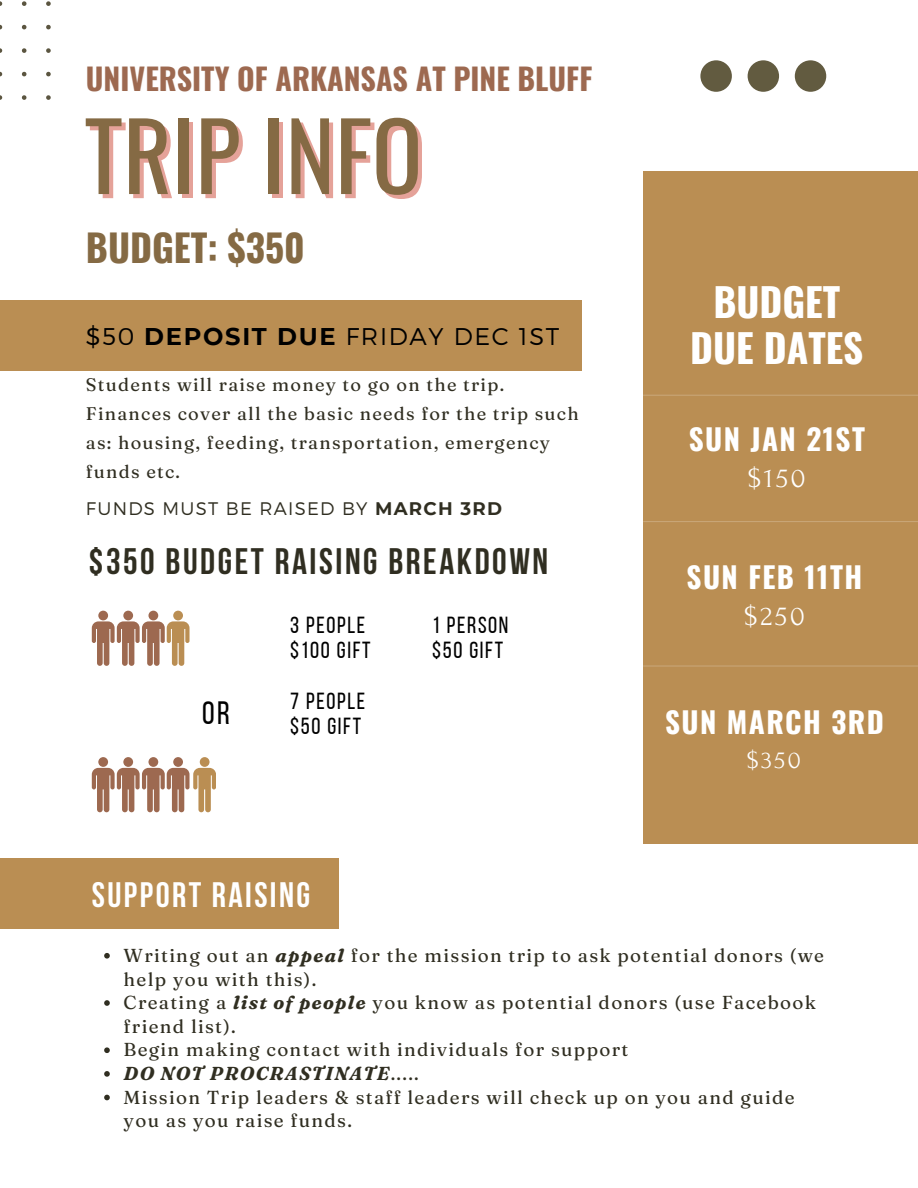
<style>
.page{position:relative;width:918px;height:1188px;background:#fff}
.page>*{position:absolute;margin:0;border:0;box-sizing:border-box;transform-origin:0 0}
.t1{font:93.45px "Oswald";letter-spacing:.005em;color:#856a44}
.t2{font:700 39.15px "Oswald";color:#fff}
.t3{font:700 37.5px "Oswald";color:#856a44}
.t4{font:700 36.75px "Bebas Neue";letter-spacing:.07em;color:#302e21}
.t5{font:700 35.25px "Bebas Neue";letter-spacing:.07em;color:#fff}
.t6{font:32.25px "Bebas Neue";color:#000}
.t7{font:700 30px "Oswald";color:#9d6950}
.t8{font:700 29.1px "Oswald";letter-spacing:.05em;color:#fff}
.t9{font:27.75px "Forum";letter-spacing:.1em;color:#fff}
.t10{font:24.6px "Forum";color:#fff}
.t11{font:300 24.15px "Montserrat";letter-spacing:.07em;color:#000}
.t12{font:23.25px "Bebas Neue";letter-spacing:.07em;color:#000}
.t13{font:18.75px/23.7px "Fraunces 9 pt";letter-spacing:.07em;color:#302e21}
.t14{font:italic 700 18.75px "Fraunces 9 pt";letter-spacing:.07em;color:#302e21}
.t15{font:18.15px/29.2px "Fraunces 9 pt";letter-spacing:.07em;color:#302e21}
.t16{font:300 18.15px "Montserrat";letter-spacing:.07em;color:#302e21}
.s1{font-weight:700}
.s2{font-weight:700;font-style:italic}
.s3{font-weight:400;font-style:normal}
</style>
<div class="page">
<svg style="left:700px;top:60px;width:126px;height:32px"></svg>
<svg style="left:0;top:1px;width:51px;height:99px"></svg>
<div style="left:643px;top:171px;width:275px;height:673px;background:#ba8e53"></div>
<hr style="left:643px;top:395px;width:275px;height:1px;background:#fff">
<hr style="left:643px;top:521px;width:275px;height:1px;background:#fff">
<hr style="left:643px;top:665px;width:275px;height:2px;background:#fff">
<div style="left:98px;top:611px;width:10px;height:9px;background:#9d6950;border-radius:50%"></div>
<div style="left:123px;top:611px;width:10px;height:9px;background:#9d6950;border-radius:50%"></div>
<div style="left:148px;top:611px;width:10px;height:9px;background:#9d6950;border-radius:50%"></div>
<div style="left:173px;top:611px;width:10px;height:9px;background:#ba8e53;border-radius:50%"></div>
<svg style="left:92px;top:621px;width:98px;height:45px"></svg>
<div style="left:98px;top:757px;width:10px;height:10px;background:#9d6950;border-radius:50%"></div>
<div style="left:123px;top:757px;width:10px;height:10px;background:#9d6950;border-radius:50%"></div>
<div style="left:200px;top:757px;width:10px;height:10px;background:#ba8e53;border-radius:50%"></div>
<div style="left:148px;top:757px;width:10px;height:10px;background:#9d6950;border-radius:50%"></div>
<div style="left:173px;top:757px;width:10px;height:10px;background:#9d6950;border-radius:50%"></div>
<svg style="left:92px;top:768px;width:124px;height:44px"></svg>
<div style="left:0;top:300px;width:582px;height:71px;background:#ba8e53"></div>
<div style="left:0;top:859px;width:339px;height:70px;background:#ba8e53"></div>
<svg style="left:104px;top:953px;width:6px;height:6px"></svg>
<svg style="left:104px;top:1000px;width:6px;height:6px"></svg>
<svg style="left:104px;top:1047px;width:6px;height:6px"></svg>
<svg style="left:104px;top:1071px;width:6px;height:6px"></svg>
<svg style="left:104px;top:1095px;width:6px;height:5px"></svg>
<p class="t7" style="left:86px;top:55px;width:508px">UNIVERSITY OF ARKANSAS AT PINE BLUFF</p>
<p class="t1" style="left:84px;top:83px;width:339px">TRIP INFO</p>
<p class="t3" style="left:86px;top:218px;width:220px">BUDGET: $350</p>
<p class="t11" style="left:86px;top:320px;width:475px">$50 <span class="s1">DEPOSIT DUE</span> FRIDAY DEC 1ST</p>
<p class="t15" style="left:86px;top:370px;width:494px">Students will raise money to go on the trip.<br>Finances cover all the basic needs for the trip such as: housing, feeding, transportation, emergency funds etc.</p>
<p class="t16" style="left:86px;top:496px;width:418px">FUNDS MUST BE RAISED BY <span class="s1">MARCH 3RD</span></p>
<p class="t4" style="left:89px;top:546px;width:461px">$350 BUDGET RAISING BREAKDOWN</p>
<p class="t6" style="left:202px;top:700px;width:29px">OR</p>
<p class="t12" style="left:290px;top:616px;width:76px">3 PEOPLE</p>
<p class="t12" style="left:290px;top:641px;width:82px">$100 GIFT</p>
<p class="t12" style="left:290px;top:692px;width:76px">7 PEOPLE</p>
<p class="t12" style="left:290px;top:717px;width:72px">$50 GIFT</p>
<p class="t5" style="left:92px;top:880px;width:220px">SUPPORT RAISING</p>
<p class="t12" style="left:432px;top:616px;width:78px">1 PERSON</p>
<p class="t12" style="left:432px;top:641px;width:72px">$50 GIFT</p>
<p class="t2" style="left:713px;top:271px;width:128px">BUDGET</p>
<p class="t2" style="left:690px;top:317px;width:175px">DUE DATES</p>
<p class="t8" style="left:689px;top:416px;width:178px">SUN JAN 21ST</p>
<p class="t9" style="left:748px;top:463px;width:59px">$150</p>
<p class="t8" style="left:687px;top:554px;width:177px">SUN FEB 11TH</p>
<p class="t9" style="left:744px;top:602px;width:62px">$250</p>
<p class="t8" style="left:665px;top:699px;width:220px">SUN MARCH 3RD</p>
<p class="t10" style="left:747px;top:747px;width:55px">$350</p>
<p class="t13" style="left:124px;top:943px;width:702px">Writing out an <span class="s2">appeal</span> for the mission trip to ask potential donors (we help you with this).</p>
<p class="t13" style="left:124px;top:991px;width:694px">Creating a <span class="s2">list of people</span> you know as potential donors (use Facebook friend list).</p>
<p class="t13" style="left:124px;top:1038px;width:506px">Begin making contact with individuals for support</p>
<p class="t14" style="left:124px;top:1062px;width:297px">DO NOT PROCRASTINATE<span class="s3">.....</span></p>
<p class="t13" style="left:124px;top:1085px;width:673px">Mission Trip leaders &amp; staff leaders will check up on you and guide you as you raise funds.</p>
</div>
